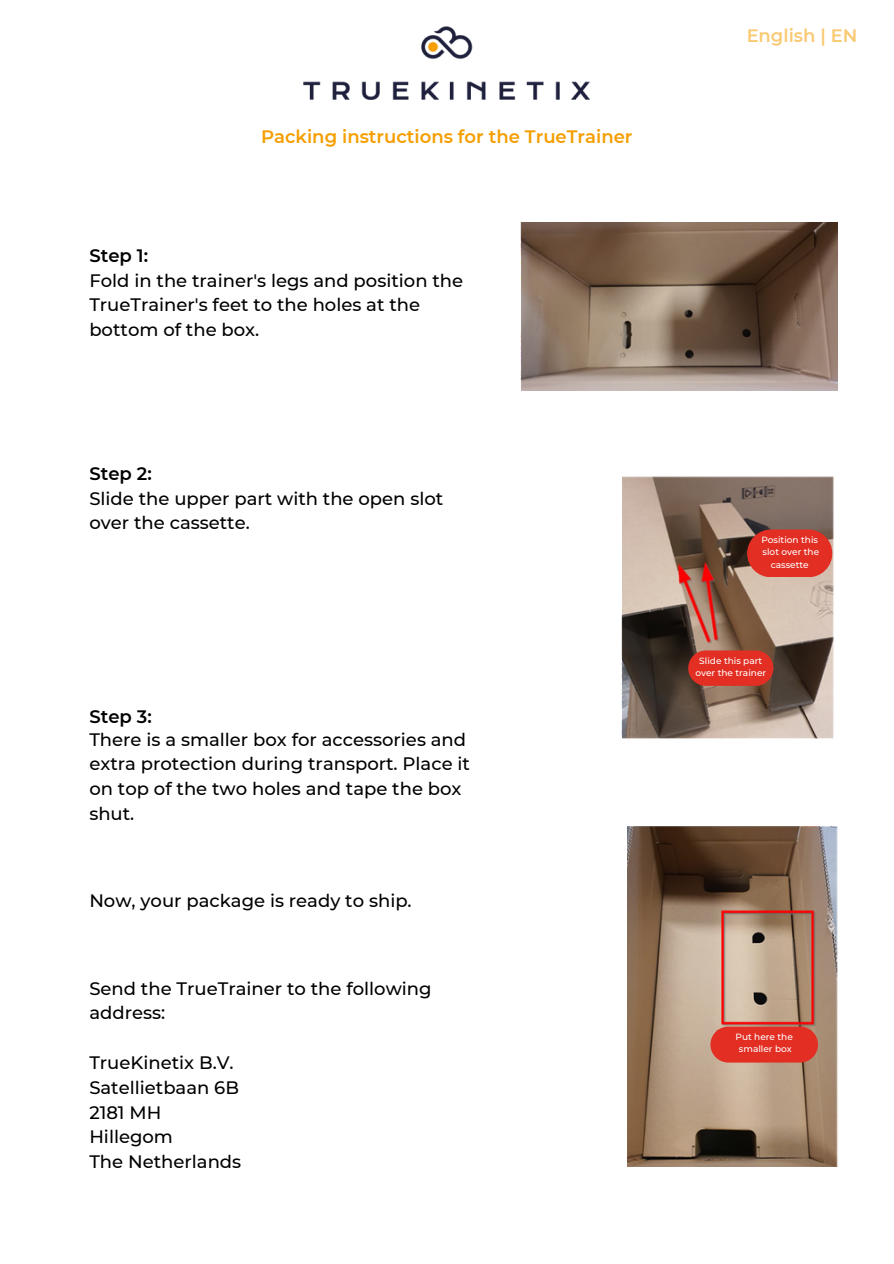
<style>
.page{position:relative;width:894px;height:1264px;background:#fff}
.page>*{position:absolute;margin:0;border:0;box-sizing:border-box;transform-origin:0 0}
.t1{font:500 18px/24.8px "Montserrat";color:#000}
.t2{font:600 18px "Montserrat";color:#f59e00}
.t3{font:600 18px "Montserrat";color:#000}
.t4{font:500 9px/12.3px "Montserrat";color:#fff;text-align:center}
</style>
<div class="page">
<img style="left:304px;top:27px;width:285px;height:73px">
<img style="left:520px;top:222px;width:317px;height:169px">
<img style="left:621px;top:476px;width:213px;height:263px">
<img style="left:627px;top:826px;width:211px;height:340px">
<svg style="left:710px;top:1026px;width:107px;height:36px;background:#de372b"></svg>
<div style="left:688px;top:650px;width:85px;height:36px;background:#e22e23;border-radius:18px"></div>
<div style="left:746px;top:529px;width:86px;height:48px;background:#e22e23;border-radius:24px"></div>
<h1 class="t2" style="left:261px;top:125px;width:372px">Packing instructions for the TrueTrainer</h1>
<h1 class="t3" style="left:89px;top:244px;width:60px">Step 1:</h1>
<p class="t1" style="left:89px;top:268px;width:375px">Fold in the trainer's legs and position the<br>TrueTrainer's feet to the holes at the bottom of the box.</p>
<p class="t3" style="left:89px;top:462px;width:64px">Step 2:</p>
<h1 class="t1" style="left:89px;top:486px;width:355px">Slide the upper part with the open slot over the cassette.</h1>
<p class="t3" style="left:89px;top:705px;width:64px">Step 3:</p>
<h1 class="t1" style="left:89px;top:726px;width:382px">There is a smaller box for accessories and extra protection during transport. Place it on top of the two holes and tape the box shut.</h1>
<h1 class="t1" style="left:89px;top:888px;width:324px">Now, your package is ready to ship.</h1>
<h1 class="t1" style="left:89px;top:975px;width:343px">Send the TrueTrainer to the following address:</h1>
<h1 class="t1" style="left:89px;top:1050px;width:153px">TrueKinetix B.V.<br>Satellietbaan 6B<br>2181 MH<br>Hillegom<br>The Netherlands</h1>
<p class="t2" style="left:746px;top:24px;width:112px">English | EN</p>
<p class="t4" style="left:761px;top:533px;width:59px">Position this slot over the cassette</p>
<p class="t4" style="left:695px;top:654px;width:72px">Slide this part over the trainer</p>
<p class="t4" style="left:735px;top:1030px;width:59px">Put here the smaller box</p>
</div>
